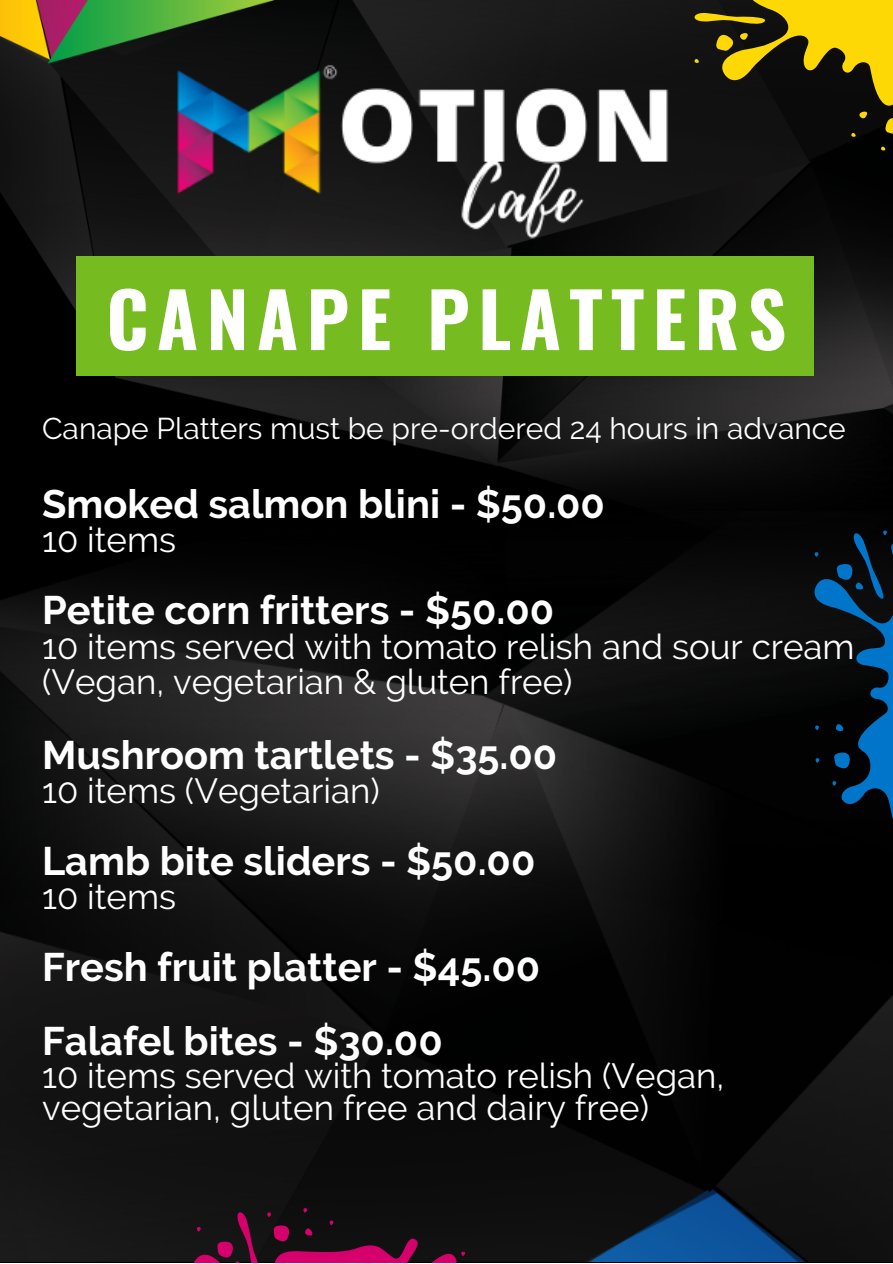
<style>
.page{position:relative;width:893px;height:1264px;background:#fff}
.page>*{position:absolute;margin:0;border:0;box-sizing:border-box;transform-origin:0 0}
.t1{font:700 75px "Oswald";letter-spacing:.11em;color:#fff}
.t2{font:700 39.75px/73.7px "Raleway";color:#fff}
.t3{font:34.8px/35.7px "Raleway";color:#fff}
.t4{font:30px "Raleway";color:#fff}
</style>
<div class="page">
<img style="left:0;top:541px;width:892px;height:720px">
<img style="left:0;top:0;width:892px;height:541px">
<div style="left:77px;top:256px;width:737px;height:119px;background:#76bc21"></div>
<img style="left:98px;top:0;width:763px;height:254px">
<svg style="left:648px;top:0;width:244px;height:213px;background:#3b3512"></svg>
<svg style="left:692px;top:0;width:76px;height:65px;background:#50460e"></svg>
<svg style="left:758px;top:489px;width:134px;height:380px;background:#041019"></svg>
<svg style="left:833px;top:530px;width:59px;height:70px;background:#061f31"></svg>
<svg style="left:117px;top:1166px;width:400px;height:96px;background:#1e0f17"></svg>
<h1 class="t1" style="left:106px;top:260px;width:681px">CANAPE PLATTERS</h1>
<p class="t4" style="left:42px;top:411px;width:805px">Canape Platters must be pre-ordered 24 hours in advance</p>
<p class="t2" style="left:42px;top:467px;width:564px">Smoked salmon blini - $50.00</p>
<p class="t3" style="left:42px;top:521px;width:135px">10 items</p>
<p class="t2" style="left:42px;top:573px;width:513px">Petite corn fritters - $50.00</p>
<p class="t3" style="left:42px;top:628px;width:814px">10 items served with tomato relish and sour cream (Vegan, vegetarian &amp; gluten free)</p>
<p class="t2" style="left:42px;top:718px;width:516px">Mushroom tartlets - $35.00</p>
<p class="t3" style="left:42px;top:772px;width:339px">10 items (Vegetarian)</p>
<p class="t2" style="left:42px;top:824px;width:494px">Lamb bite sliders - $50.00</p>
<p class="t3" style="left:42px;top:878px;width:135px">10 items</p>
<p class="t2" style="left:42px;top:930px;width:499px">Fresh fruit platter - $45.00<br>Falafel bites - $30.00</p>
<p class="t3" style="left:42px;top:1059px;width:683px;line-height:32.1px">10 items served with tomato relish (Vegan, vegetarian, gluten free and dairy free)</p>
</div>
